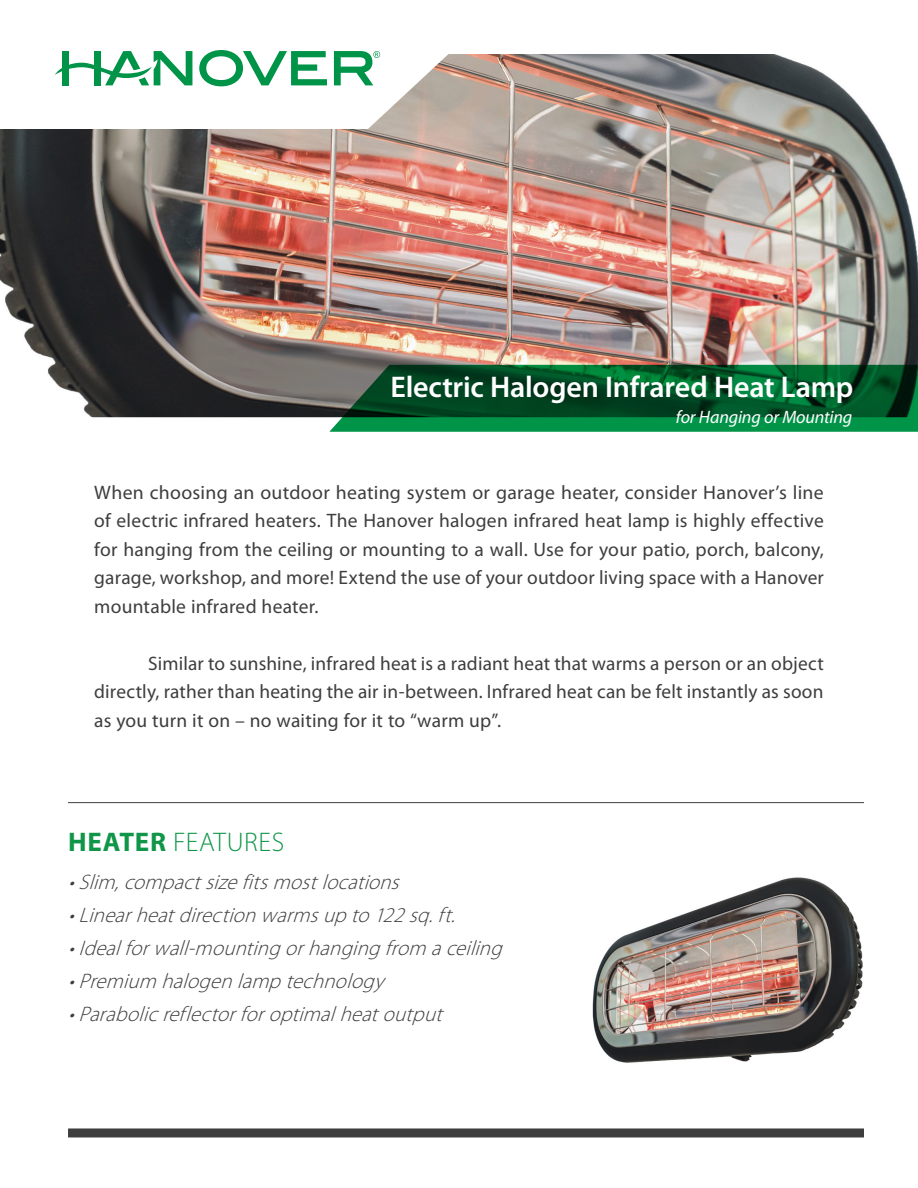
<style>
.page{position:relative;width:918px;height:1188px;background:#fff}
.page>*{position:absolute;margin:0;border:0;box-sizing:border-box;transform-origin:0 0}
.Black_Bullet_Style{font:600 30px "Myriad Pro";letter-spacing:-.005em;color:#fff}
.Black_Bullet_Style-2{font:300 27px "Myriad Pro";letter-spacing:.02em;color:#109648}
.Yellow_Bullet_Style{font:italic 300 21px "Myriad Pro";color:#3e3e3f}
.New_Justification{font:19.5px/28.5px "Myriad Pro";letter-spacing:.01em;color:#3e3e3f;text-align:justify}
.Black_Bullet_Style-3{font:italic 18px "Myriad Pro";letter-spacing:-.01em;color:#fff}
.s1{font-weight:700}
</style>
<div class="page">
<img style="left:0;top:54px;width:918px;height:363px">
<svg style="left:199px;top:50px;width:128px;height:36px"></svg>
<svg style="left:55px;top:51px;width:137px;height:34px"></svg>
<svg style="left:334px;top:51px;width:46px;height:34px"></svg>
<svg style="left:329px;top:365px;width:589px;height:67px;background:#076031"></svg>
<hr style="left:68px;top:802px;width:796px;height:1px;background:#3e3e3f">
<div style="left:68px;top:1128px;width:796px;height:9px;background:#3e3e3f"></div>
<img style="left:592px;top:877px;width:271px;height:186px">
<p class="Black_Bullet_Style" style="left:390px;top:367px;width:465px">Electric Halogen Infrared Heat Lamp</p>
<p class="Black_Bullet_Style-3" style="left:676px;top:405px;width:178px">for Hanging or Mounting</p>
<p class="New_Justification" style="left:94px;top:478px;width:731px">When choosing an outdoor heating system or garage heater, consider Hanover’s line of electric infrared heaters. The Hanover halogen infrared heat lamp is highly effective for hanging from the ceiling or mounting to a wall. Use for your patio, porch, balcony, garage, workshop, and more! Extend the use of your outdoor living space with a Hanover mountable infrared heater.</p>
<p class="New_Justification" style="left:94px;top:649px;width:731px;text-indent:54px">Similar to sunshine, infrared heat is a radiant heat that warms a person or an object directly, rather than heating the air in-between. Infrared heat can be felt instantly as soon as you turn it on – no waiting for it to “warm up”.</p>
<p class="Black_Bullet_Style-2" style="left:68px;top:825px;width:218px"><span class="s1">HEATER</span> FEATURES</p>
<p class="Yellow_Bullet_Style" style="left:68px;top:869px;width:339px">• Slim,compactsizefitsmostlocations</p>
<p class="Yellow_Bullet_Style" style="left:68px;top:902px;width:396px">• Linearheatdirectionwarmsupto122sq.ft.</p>
<p class="Yellow_Bullet_Style" style="left:68px;top:935px;width:443px">•Idealforwall-mountingorhangingfrom aceiling</p>
<p class="Yellow_Bullet_Style" style="left:68px;top:968px;width:324px">• Premium halogenlamptechnology</p>
<p class="Yellow_Bullet_Style" style="left:68px;top:1001px;width:383px">• Parabolicreflectorforoptimalheatoutput</p>
</div>
